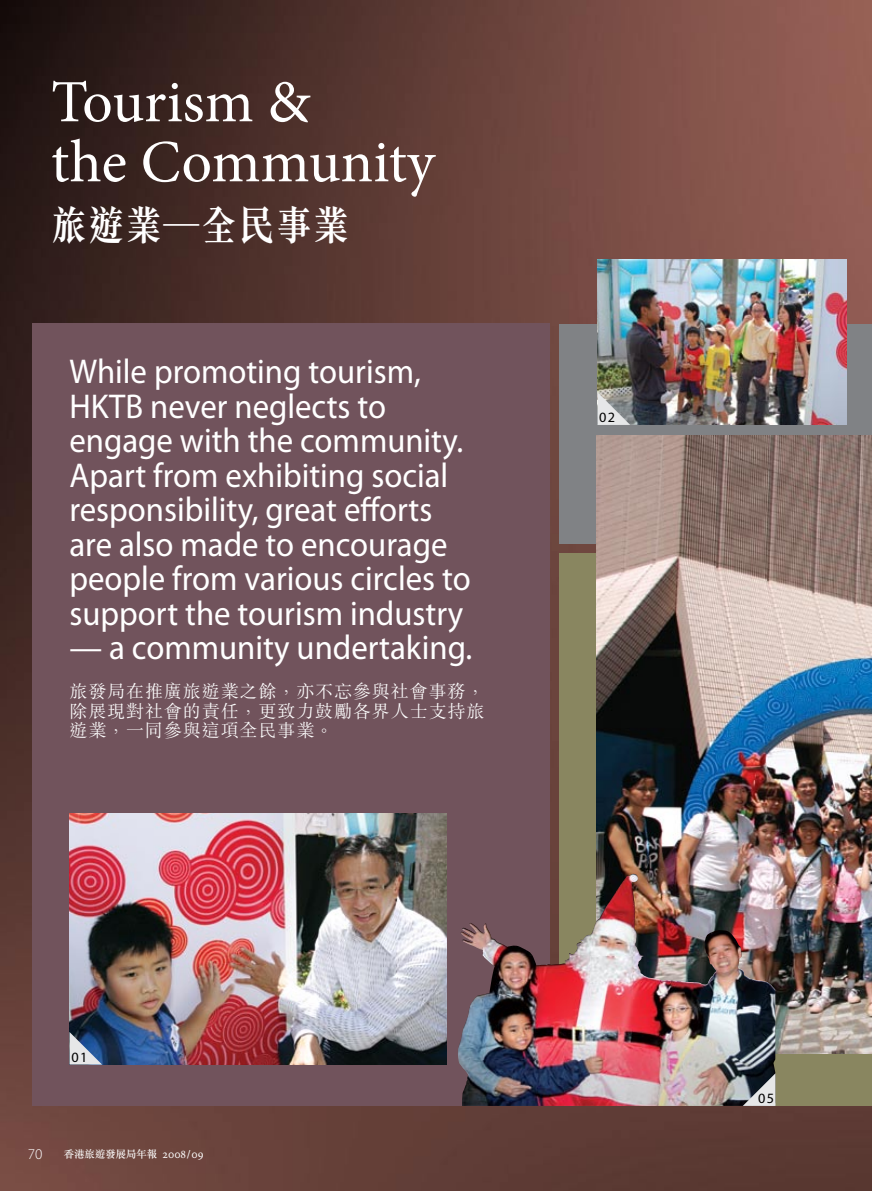
<style>
.page{position:relative;width:872px;height:1191px;background:#fff}
.page>*{position:absolute;margin:0;border:0;box-sizing:border-box;transform-origin:0 0}
.t1{font:60px/60px "Minion Pro";color:#fff}
.t2{font:700 42px "M Sung HK";letter-spacing:.05em;color:#fff;scale:.85 1}
.t3{font:34.5px/34.5px "Myriad Pro";color:#fff;scale:.95 1}
.t4{font:300 18px/19.5px "M Sung HK";letter-spacing:.05em;color:#fff;text-align:justify}
.t5{font:300 15px "Myriad Pro";color:#fff}
.t6{font:14.25px "Myriad Pro";color:#000}
.t7{font:500 10.5px "M Sung HK";letter-spacing:-.01em;color:#fff}
.s1{font-family:"Minion MM SC 367 585 8";font-weight:400;font-size:12px}
</style>
<div class="page">
<img style="left:0;top:0;width:872px;height:1191px">
<div style="left:32px;top:324px;width:518px;height:782px;background:#71535c"></div>
<div style="left:560px;top:324px;width:312px;height:219px;background:#808285"></div>
<img style="left:560px;top:554px;width:312px;height:552px">
<img style="left:597px;top:436px;width:275px;height:617px">
<img style="left:597px;top:260px;width:250px;height:165px">
<img style="left:69px;top:813px;width:378px;height:251px">
<svg style="left:69px;top:1032px;width:33px;height:32px"></svg>
<svg style="left:597px;top:392px;width:33px;height:33px"></svg>
<img style="left:458px;top:875px;width:171px;height:194px">
<svg style="left:743px;top:1073px;width:32px;height:33px"></svg>
<h1 class="t1" style="left:51px;top:72px;width:385px">Tourism &amp;<br>the Community</h1>
<p class="t2" style="left:51px;top:196px;width:352px">旅遊業—全民事業</p>
<p class="t3" style="left:69px;top:355px;width:424px">While promoting tourism,<br>HKTB never neglects to engage with the community.<br>Apart from exhibiting social responsibility, great efforts are also made to encourage people from various circles to support the tourism industry</p>
<p class="t3" style="left:69px;top:631px;width:425px">— a community undertaking.</p>
<p class="t4" style="left:69px;top:681px;width:416px">旅發局在推廣旅遊業之餘，亦不忘參與社會事務，除展現對社會的責任，更致力鼓勵各界人士支持旅遊業，一同參與這項全民事業。</p>
<p class="t6" style="left:599px;top:410px;width:18px">02</p>
<p class="t6" style="left:71px;top:1049px;width:18px">01</p>
<p class="t5" style="left:28px;top:1145px;width:16px">70</p>
<p class="t7" style="left:64px;top:1147px;width:141px">香港旅遊發展局年報 <span class="s1">2008/09</span></p>
<p class="t6" style="left:758px;top:1090px;width:18px">05</p>
</div>
